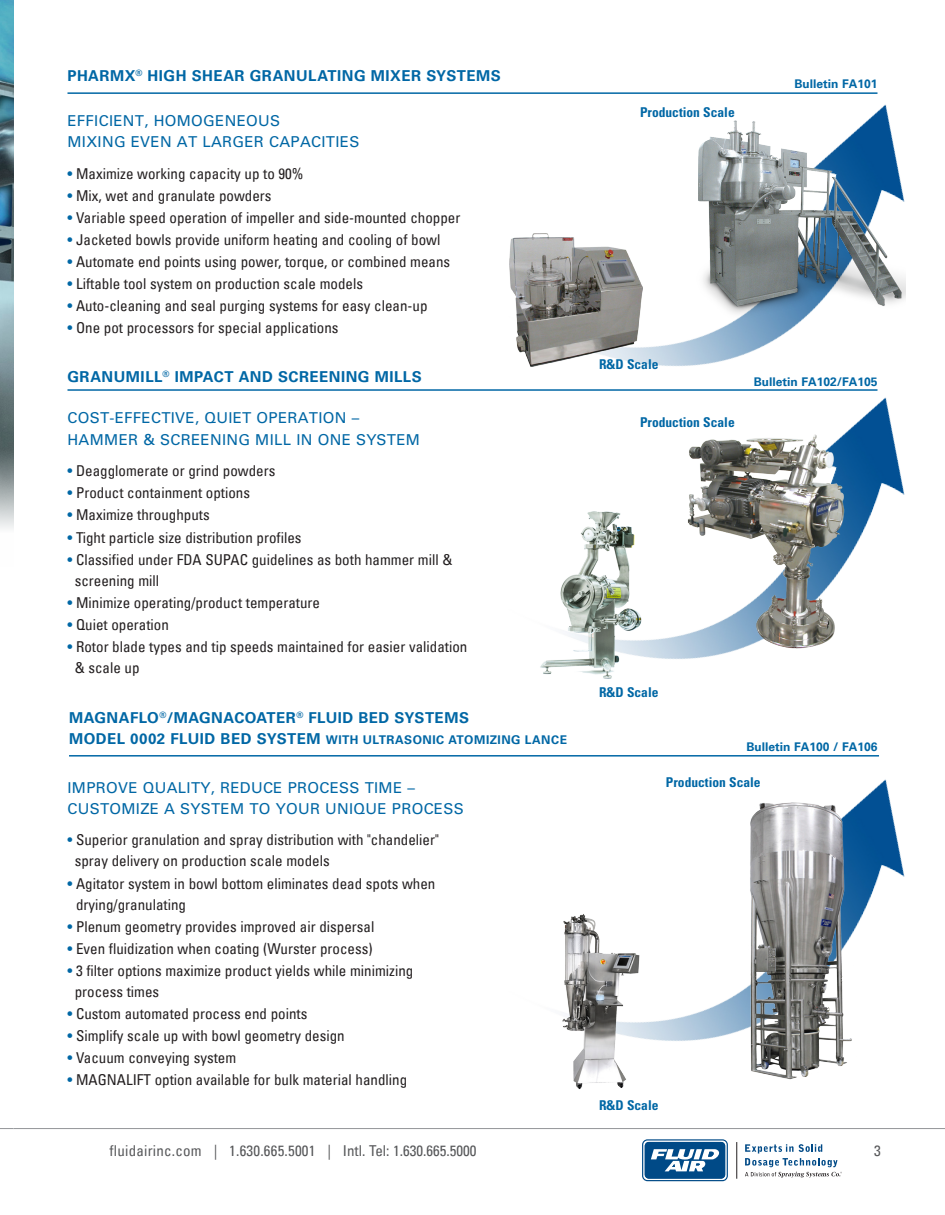
<style>
.page{position:relative;width:945px;height:1215px;background:#fff}
.page>*{position:absolute;margin:0;border:0;box-sizing:border-box;transform-origin:0 0}
.body{font:condensed 15px/21px "Univers LT";color:#231f20}
.body-2{font:15px/21px "Univers LT Std";letter-spacing:.02em;color:#0067a5}
.Light_subhead{font:700 15px "Univers LT Std";letter-spacing:.03em;color:#0067a5}
.body-3{font:condensed 15px "Univers LT";letter-spacing:.015em;color:#57585a}
.body-4{font:700 condensed 13.5px "Univers LT Std";color:#0067a5}
.Light_subhead-2{font:700 12px "Univers LT Std";letter-spacing:.04em;color:#0067a5}
.body-5{font:700 12px "Univers";color:#0067a5}
.s1{color:#0067a5}
.s2{font-size:15px}
</style>
<div class="page">
<svg style="left:0;top:1128px;width:14px;height:1px"></svg>
<hr style="left:14px;top:1128px;width:931px;height:1px;background:#939598">
<svg style="left:642px;top:1139px;width:86px;height:42px"></svg>
<svg style="left:643px;top:1141px;width:84px;height:39px"></svg>
<hr style="left:737px;top:1142px;width:1px;height:37px;background:#231f20">
<svg style="left:745px;top:1144px;width:97px;height:34px"></svg>
<img style="left:643px;top:286px;width:263px;height:216px">
<img style="left:640px;top:779px;width:265px;height:262px">
<img style="left:0;top:0;width:14px;height:529px">
<hr style="left:68px;top:92px;width:810px;height:2px;background:#0067a5">
<hr style="left:68px;top:389px;width:810px;height:2px;background:#0067a5">
<hr style="left:69px;top:755px;width:810px;height:2px;background:#0067a5">
<img style="left:540px;top:493px;width:123px;height:186px">
<img style="left:562px;top:914px;width:78px;height:176px">
<img style="left:510px;top:234px;width:133px;height:133px">
<img style="left:693px;top:115px;width:212px;height:209px">
<img style="left:663px;top:402px;width:213px;height:257px">
<img style="left:742px;top:799px;width:114px;height:281px">
<p class="Light_subhead" style="left:68px;top:67px;width:435px">PHARMX<sup>®</sup> HIGH SHEAR GRANULATING MIXER SYSTEMS</p>
<p class="body-2" style="left:68px;top:110px;width:293px">EFFICIENT, HOMOGENEOUS<br>MIXING EVEN AT LARGER CAPACITIES</p>
<p class="body" style="left:68px;top:163px;width:238px"><span class="s1">•</span> Maximize working capacity up to 90%</p>
<p class="body" style="left:68px;top:185px;width:206px"><span class="s1">•</span> Mix, wet and granulate powders</p>
<p class="body" style="left:68px;top:207px;width:394px"><span class="s1">•</span> Variable speed operation of impeller and side-mounted chopper</p>
<p class="body" style="left:68px;top:229px;width:374px"><span class="s1">•</span> Jacketed bowls provide uniform heating and cooling of bowl</p>
<p class="body" style="left:68px;top:251px;width:384px"><span class="s1">•</span> Automate end points using power, torque, or combined means</p>
<p class="body" style="left:68px;top:273px;width:297px"><span class="s1">•</span> Liftable tool system on production scale models</p>
<p class="body" style="left:68px;top:295px;width:362px"><span class="s1">•</span> Auto-cleaning and seal purging systems for easy clean-up</p>
<p class="body" style="left:68px;top:317px;width:273px"><span class="s1">•</span> One pot processors for special applications</p>
<p class="Light_subhead" style="left:68px;top:368px;width:356px">GRANUMILL<sup>®</sup> IMPACT AND SCREENING MILLS</p>
<p class="body-2" style="left:68px;top:407px;width:293px">COST-EFFECTIVE, QUIET OPERATION –</p>
<p class="body-2" style="left:68px;top:429px;width:354px">HAMMER &amp; SCREENING MILL IN ONE SYSTEM</p>
<p class="body" style="left:68px;top:460px;width:209px"><span class="s1">•</span> Deagglomerate or grind powders</p>
<p class="body" style="left:68px;top:482px;width:184px"><span class="s1">•</span> Product containment options</p>
<p class="body" style="left:68px;top:504px;width:144px"><span class="s1">•</span> Maximize throughputs</p>
<p class="body" style="left:68px;top:526px;width:236px"><span class="s1">•</span> Tight particle size distribution profiles</p>
<p class="body" style="left:75px;top:549px;width:379px;text-indent:-7px"><span class="s1">•</span> Classified under FDA SUPAC guidelines as both hammer mill &amp; screening mill</p>
<p class="body" style="left:68px;top:592px;width:254px"><span class="s1">•</span> Minimize operating/product temperature</p>
<p class="body" style="left:68px;top:614px;width:103px"><span class="s1">•</span> Quiet operation</p>
<p class="body" style="left:75px;top:636px;width:394px;text-indent:-7px"><span class="s1">•</span> Rotor blade types and tip speeds maintained for easier validation &amp; scale up</p>
<p class="Light_subhead" style="left:69px;top:709px;width:401px">MAGNAFLO<sup>®</sup>/MAGNACOATER<sup>®</sup> FLUID BED SYSTEMS</p>
<p class="Light_subhead-2" style="left:69px;top:733px;width:499px"><span class="s2">MODEL 0002 FLUID BED SYSTEM</span> WITH ULTRASONIC ATOMIZING LANCE</p>
<p class="body-2" style="left:68px;top:777px;width:398px">IMPROVE QUALITY, REDUCE PROCESS TIME –<br>CUSTOMIZE A SYSTEM TO YOUR UNIQUE PROCESS</p>
<p class="body" style="left:75px;top:829px;width:366px;text-indent:-7px"><span class="s1">•</span> Superior granulation and spray distribution with "chandelier" spray delivery on production scale models</p>
<p class="body" style="left:76px;top:873px;width:361px;text-indent:-9px"><span class="s1">•</span> Agitator system in bowl bottom eliminates dead spots when drying/granulating</p>
<p class="body" style="left:68px;top:916px;width:308px"><span class="s1">•</span> Plenum geometry provides improved air dispersal</p>
<p class="body" style="left:68px;top:938px;width:307px"><span class="s1">•</span> Even fluidization when coating (Wurster process)</p>
<p class="body" style="left:75px;top:960px;width:340px;text-indent:-7px"><span class="s1">•</span> 3 filter options maximize product yields while minimizing process times</p>
<p class="body" style="left:68px;top:1003px;width:241px"><span class="s1">•</span> Custom automated process end points</p>
<p class="body" style="left:68px;top:1025px;width:279px"><span class="s1">•</span> Simplify scale up with bowl geometry design</p>
<p class="body" style="left:68px;top:1047px;width:170px"><span class="s1">•</span> Vacuum conveying system</p>
<p class="body" style="left:68px;top:1069px;width:341px"><span class="s1">•</span> MAGNALIFT option available for bulk material handling</p>
<p class="body-4" style="left:640px;top:104px;width:96px">Production Scale</p>
<p class="body-5" style="left:794px;top:77px;width:85px">Bulletin FA101</p>
<p class="body-4" style="left:599px;top:356px;width:61px">R&amp;D Scale</p>
<p class="body-4" style="left:640px;top:414px;width:96px">Production Scale</p>
<p class="body-5" style="left:754px;top:375px;width:125px">Bulletin FA102/FA105</p>
<p class="body-4" style="left:599px;top:684px;width:61px">R&amp;D Scale</p>
<p class="body-5" style="left:746px;top:740px;width:133px">Bulletin FA100 / FA106</p>
<p class="body-4" style="left:666px;top:774px;width:96px">Production Scale</p>
<p class="body-4" style="left:599px;top:1097px;width:61px">R&amp;D Scale</p>
<p class="body-3" style="left:110px;top:1141px;width:369px">fluidairinc.com | 1.630.665.5001 | Intl. Tel: 1.630.665.5000</p>
<p class="body-3" style="left:874px;top:1141px;width:8px">3</p>
</div>
